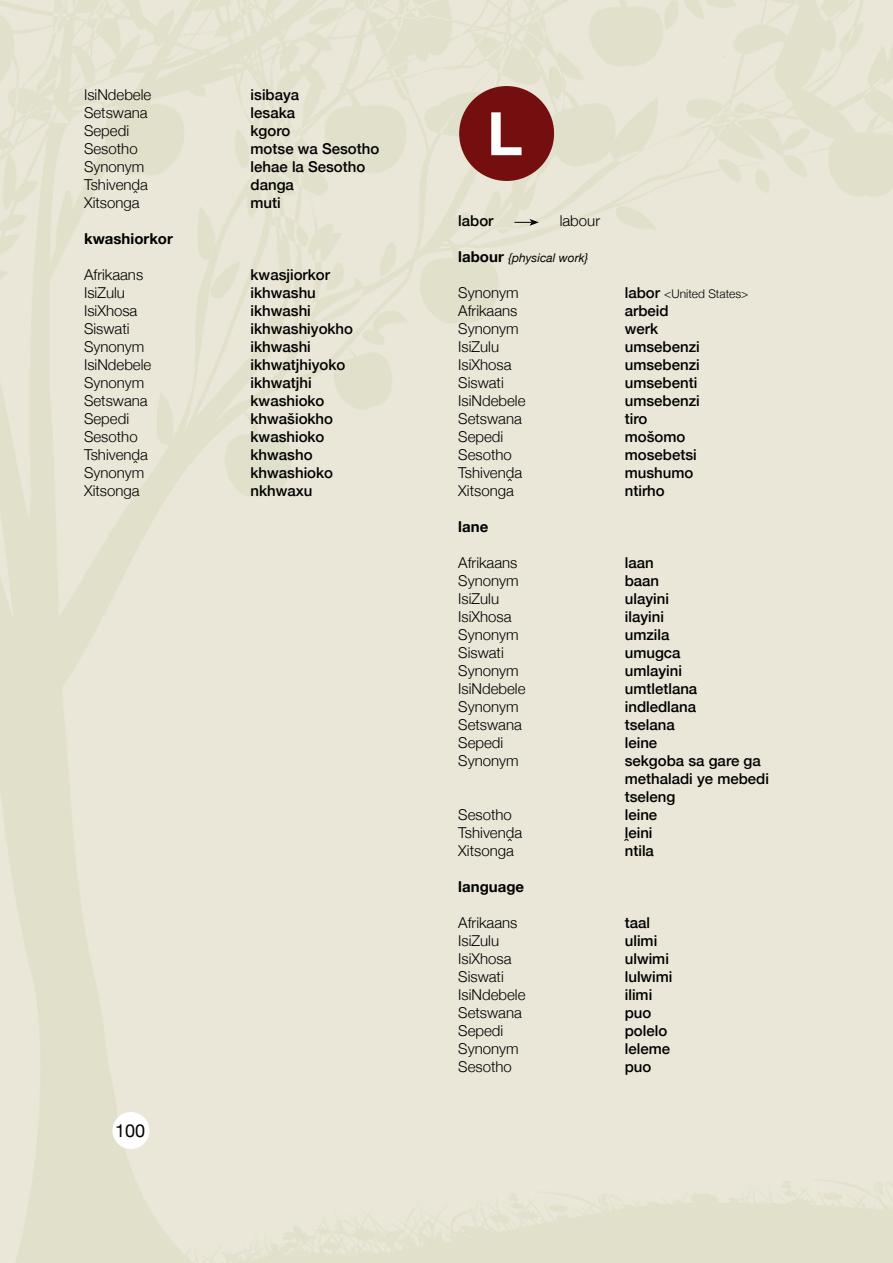
<style>
.page{position:relative;width:893px;height:1263px;background:#fff}
.page>*{position:absolute;margin:0;border:0;box-sizing:border-box;transform-origin:0 0}
.t1{font:700 60px "Helvetica Neue";color:#fff}
.t2{font:18px "Helvetica Neue";color:#000}
.t3{font:300 15px "Helvetica Neue";color:#000}
.t4{font:500 15px/18px "Helvetica Neue";color:#000}
.t5{font:700 15px "Helvetica Neue";color:#000}
.t6{font:italic 12px "Helvetica Neue";color:#000}
.t7{font:300 12px "Helvetica Neue";color:#000}
.s1{font-weight:700;font-style:normal;font-size:15px}
.s2{font-weight:500;font-size:15px}
</style>
<div class="page">
<img style="left:0;top:0;width:893px;height:1263px">
<div style="left:112px;top:1112px;width:37px;height:37px;background:#fff;border-radius:50%"></div>
<svg style="left:514px;top:219px;width:25px;height:7px"></svg>
<div style="left:459px;top:86px;width:95px;height:95px;background:#740e0f;border-radius:50%"></div>
<p class="t3" style="left:84px;top:83px;width:69px">IsiNdebele</p>
<p class="t4" style="left:251px;top:85px;width:50px">isibaya</p>
<p class="t3" style="left:84px;top:101px;width:65px">Setswana</p>
<p class="t4" style="left:251px;top:103px;width:46px">lesaka</p>
<p class="t3" style="left:84px;top:119px;width:47px">Sepedi</p>
<p class="t4" style="left:251px;top:121px;width:41px">kgoro</p>
<p class="t3" style="left:84px;top:137px;width:55px">Sesotho</p>
<p class="t4" style="left:251px;top:139px;width:130px">motse wa Sesotho</p>
<p class="t3" style="left:84px;top:155px;width:62px">Synonym</p>
<p class="t4" style="left:251px;top:157px;width:116px">lehae la Sesotho</p>
<p class="t3" style="left:84px;top:173px;width:65px">Tshivenḓa</p>
<p class="t4" style="left:251px;top:175px;width:45px">danga</p>
<p class="t3" style="left:84px;top:191px;width:57px">Xitsonga</p>
<p class="t4" style="left:251px;top:193px;width:32px">muti</p>
<p class="t5" style="left:84px;top:227px;width:90px">kwashiorkor</p>
<p class="t3" style="left:84px;top:263px;width:61px">Afrikaans</p>
<p class="t4" style="left:251px;top:265px;width:81px">kwasjiorkor</p>
<p class="t3" style="left:84px;top:281px;width:42px">IsiZulu</p>
<p class="t4" style="left:251px;top:283px;width:67px">ikhwashu</p>
<p class="t3" style="left:84px;top:299px;width:55px">IsiXhosa</p>
<p class="t4" style="left:251px;top:301px;width:62px">ikhwashi</p>
<p class="t3" style="left:84px;top:317px;width:47px">Siswati</p>
<p class="t4" style="left:251px;top:319px;width:104px">ikhwashiyokho</p>
<p class="t3" style="left:84px;top:335px;width:62px">Synonym</p>
<p class="t4" style="left:251px;top:337px;width:62px">ikhwashi</p>
<p class="t3" style="left:84px;top:353px;width:69px">IsiNdebele</p>
<p class="t4" style="left:251px;top:355px;width:96px">ikhwatjhiyoko</p>
<p class="t3" style="left:84px;top:371px;width:62px">Synonym</p>
<p class="t4" style="left:251px;top:373px;width:63px">ikhwatjhi</p>
<p class="t3" style="left:84px;top:389px;width:65px">Setswana</p>
<p class="t4" style="left:251px;top:391px;width:75px">kwashioko</p>
<p class="t3" style="left:84px;top:407px;width:47px">Sepedi</p>
<p class="t4" style="left:251px;top:409px;width:84px">khwašiokho</p>
<p class="t3" style="left:84px;top:425px;width:55px">Sesotho</p>
<p class="t4" style="left:251px;top:427px;width:75px">kwashioko</p>
<p class="t3" style="left:84px;top:443px;width:65px">Tshivenḓa</p>
<p class="t4" style="left:251px;top:445px;width:63px">khwasho</p>
<p class="t3" style="left:84px;top:461px;width:62px">Synonym</p>
<p class="t4" style="left:251px;top:463px;width:84px">khwashioko</p>
<p class="t3" style="left:84px;top:479px;width:57px">Xitsonga</p>
<p class="t4" style="left:251px;top:481px;width:63px">nkhwaxu</p>
<p class="t2" style="left:115px;top:1117px;width:32px">100</p>
<h1 class="t1" style="left:487px;top:87px;width:37px">L</h1>
<p class="t4" style="left:458px;top:211px;width:37px">labor</p>
<p class="t3" style="left:560px;top:208px;width:42px">labour</p>
<p class="t6" style="left:458px;top:249px;width:132px"><span class="s1">labour</span> {physical work}</p>
<p class="t3" style="left:458px;top:280px;width:62px">Synonym</p>
<p class="t7" style="left:625px;top:284px;width:125px"><span class="s2">labor</span> &lt;United States&gt;</p>
<p class="t3" style="left:458px;top:298px;width:61px">Afrikaans</p>
<p class="t4" style="left:625px;top:301px;width:45px">arbeid</p>
<p class="t3" style="left:458px;top:316px;width:62px">Synonym</p>
<p class="t4" style="left:625px;top:319px;width:35px">werk</p>
<p class="t3" style="left:458px;top:334px;width:42px">IsiZulu</p>
<p class="t4" style="left:625px;top:337px;width:77px">umsebenzi</p>
<p class="t3" style="left:458px;top:352px;width:55px">IsiXhosa</p>
<p class="t4" style="left:625px;top:355px;width:77px">umsebenzi</p>
<p class="t3" style="left:458px;top:370px;width:47px">Siswati</p>
<p class="t4" style="left:625px;top:373px;width:74px">umsebenti</p>
<p class="t3" style="left:458px;top:388px;width:69px">IsiNdebele</p>
<p class="t4" style="left:625px;top:391px;width:77px">umsebenzi</p>
<p class="t3" style="left:458px;top:406px;width:65px">Setswana</p>
<p class="t4" style="left:625px;top:409px;width:24px">tiro</p>
<p class="t3" style="left:458px;top:424px;width:47px">Sepedi</p>
<p class="t4" style="left:625px;top:427px;width:62px">mošomo</p>
<p class="t3" style="left:458px;top:442px;width:55px">Sesotho</p>
<p class="t4" style="left:625px;top:445px;width:73px">mosebetsi</p>
<p class="t3" style="left:458px;top:460px;width:65px">Tshivenḓa</p>
<p class="t4" style="left:625px;top:463px;width:70px">mushumo</p>
<p class="t3" style="left:458px;top:478px;width:57px">Xitsonga</p>
<p class="t4" style="left:625px;top:481px;width:42px">ntirho</p>
<p class="t5" style="left:458px;top:515px;width:31px">lane</p>
<p class="t3" style="left:458px;top:550px;width:61px">Afrikaans</p>
<p class="t4" style="left:625px;top:553px;width:30px">laan</p>
<p class="t3" style="left:458px;top:568px;width:62px">Synonym</p>
<p class="t4" style="left:625px;top:571px;width:36px">baan</p>
<p class="t3" style="left:458px;top:586px;width:42px">IsiZulu</p>
<p class="t4" style="left:625px;top:589px;width:46px">ulayini</p>
<p class="t3" style="left:458px;top:604px;width:55px">IsiXhosa</p>
<p class="t4" style="left:625px;top:607px;width:41px">ilayini</p>
<p class="t3" style="left:458px;top:622px;width:62px">Synonym</p>
<p class="t4" style="left:625px;top:625px;width:46px">umzila</p>
<p class="t3" style="left:458px;top:640px;width:47px">Siswati</p>
<p class="t4" style="left:625px;top:643px;width:57px">umugca</p>
<p class="t3" style="left:458px;top:658px;width:62px">Synonym</p>
<p class="t4" style="left:625px;top:661px;width:59px">umlayini</p>
<p class="t3" style="left:458px;top:676px;width:69px">IsiNdebele</p>
<p class="t4" style="left:625px;top:679px;width:74px">umtletlana</p>
<p class="t3" style="left:458px;top:694px;width:62px">Synonym</p>
<p class="t4" style="left:625px;top:697px;width:73px">indledlana</p>
<p class="t3" style="left:458px;top:712px;width:65px">Setswana</p>
<p class="t4" style="left:625px;top:715px;width:52px">tselana</p>
<p class="t3" style="left:458px;top:730px;width:47px">Sepedi</p>
<p class="t4" style="left:625px;top:733px;width:34px">leine</p>
<p class="t3" style="left:458px;top:748px;width:62px">Synonym</p>
<p class="t4" style="left:625px;top:751px;width:146px">sekgoba sa gare ga methaladi ye mebedi tseleng</p>
<p class="t3" style="left:458px;top:802px;width:55px">Sesotho</p>
<p class="t4" style="left:625px;top:805px;width:34px">leine</p>
<p class="t3" style="left:458px;top:820px;width:65px">Tshivenḓa</p>
<p class="t4" style="left:625px;top:823px;width:29px">ḽeini</p>
<p class="t3" style="left:458px;top:838px;width:57px">Xitsonga</p>
<p class="t4" style="left:625px;top:841px;width:31px">ntila</p>
<p class="t5" style="left:458px;top:875px;width:67px">language</p>
<p class="t3" style="left:458px;top:910px;width:61px">Afrikaans</p>
<p class="t4" style="left:625px;top:913px;width:27px">taal</p>
<p class="t3" style="left:458px;top:928px;width:42px">IsiZulu</p>
<p class="t4" style="left:625px;top:931px;width:34px">ulimi</p>
<p class="t3" style="left:458px;top:946px;width:55px">IsiXhosa</p>
<p class="t4" style="left:625px;top:949px;width:46px">ulwimi</p>
<p class="t3" style="left:458px;top:964px;width:47px">Siswati</p>
<p class="t4" style="left:625px;top:967px;width:49px">lulwimi</p>
<p class="t3" style="left:458px;top:982px;width:69px">IsiNdebele</p>
<p class="t4" style="left:625px;top:985px;width:29px">ilimi</p>
<p class="t3" style="left:458px;top:1000px;width:65px">Setswana</p>
<p class="t4" style="left:625px;top:1003px;width:28px">puo</p>
<p class="t3" style="left:458px;top:1018px;width:47px">Sepedi</p>
<p class="t4" style="left:625px;top:1021px;width:44px">polelo</p>
<p class="t3" style="left:458px;top:1036px;width:62px">Synonym</p>
<p class="t4" style="left:625px;top:1039px;width:47px">leleme</p>
<p class="t3" style="left:458px;top:1054px;width:55px">Sesotho</p>
<p class="t4" style="left:625px;top:1057px;width:28px">puo</p>
</div>
